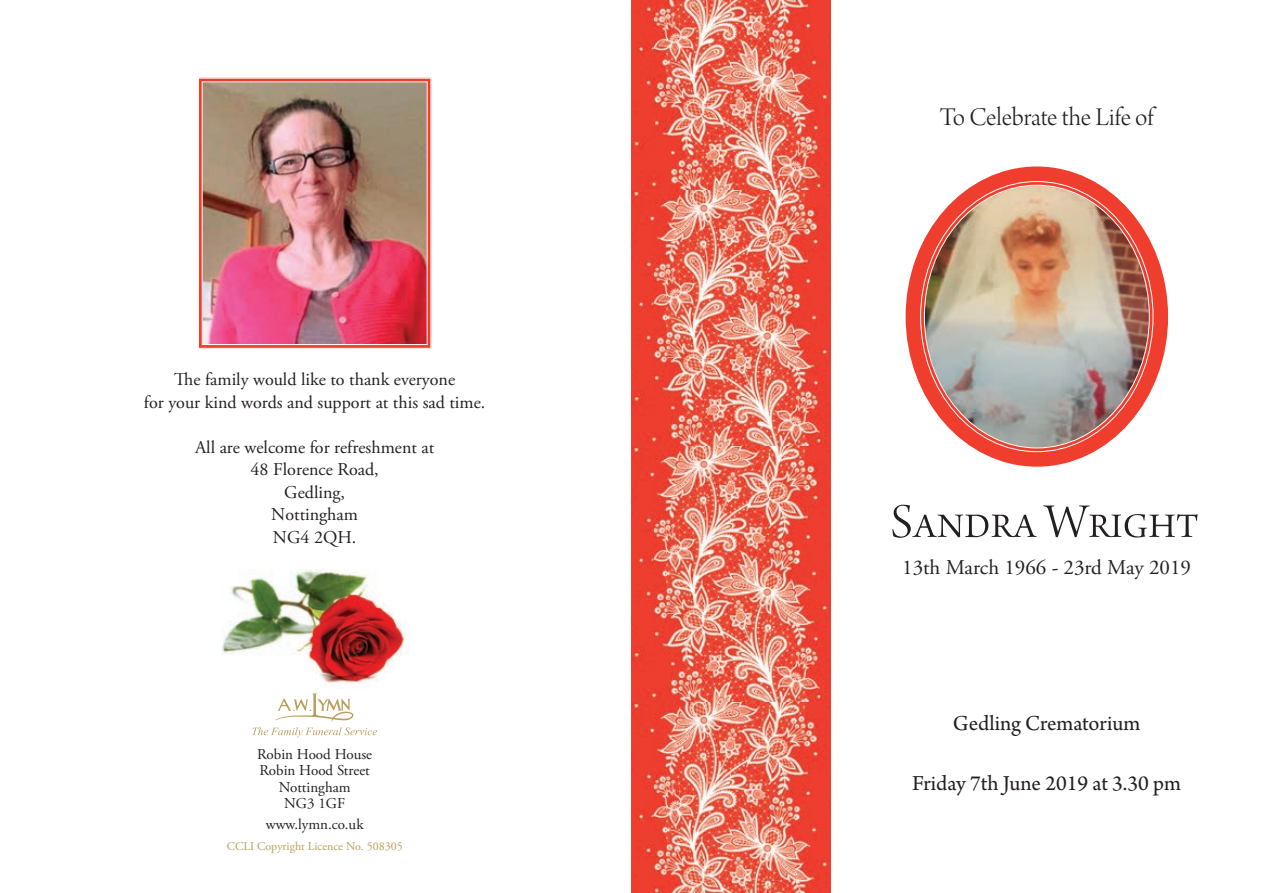
<style>
.page{position:relative;width:1263px;height:893px;background:#fff}
.page>*{position:absolute;margin:0;border:0;box-sizing:border-box;transform-origin:0 0}
.t1{font:51px "Arno Pro Light Display";color:#231f20}
.t2{font:27px "Arno Pro Light Display";color:#231f20}
.t3{font:22.5px "Arno Pro";color:#231f20}
.t4{font:21px "Adobe Garamond Pro";color:#231f20}
.t5{font:18px/22.5px "Adobe Garamond Pro";color:#231f20;text-align:center}
.t6{font:15px/16.5px "Adobe Garamond Pro";letter-spacing:-.005em;color:#231f20;text-align:center}
.t7{font:12px "Adobe Garamond Pro";color:#bb9e5c}
</style>
<div class="page">
<img style="left:631px;top:0;width:199px;height:190px">
<img style="left:631px;top:190px;width:199px;height:703px">
<div style="left:906px;top:166px;width:262px;height:301px;background:#ef3e2e;border-radius:50%"></div>
<img style="left:925px;top:186px;width:224px;height:262px">
<svg style="left:252px;top:693px;width:125px;height:44px"></svg>
<svg style="left:198px;top:77px;width:234px;height:272px;background:#f47e74"></svg>
<img style="left:201px;top:81px;width:227px;height:264px">
<img style="left:221px;top:570px;width:186px;height:113px">
<p class="t5" style="left:144px;top:369px;width:343px">The family would like to thank everyone<br>for your kind words and support at this sad time.</p>
<p class="t5" style="left:195px;top:436px;width:241px">All are welcome for refreshment at<br>48 Florence Road,<br>Gedling,<br>Nottingham<br>NG4 2QH.</p>
<p class="t6" style="left:257px;top:746px;width:117px">Robin Hood House<br>Robin Hood Street<br>Nottingham<br>NG3 1GF</p>
<p class="t6" style="left:266px;top:816px;width:99px">www.lymn.co.uk</p>
<p class="t7" style="left:227px;top:839px;width:178px">CCLI Copyright Licence No. 508305</p>
<h2 class="t2" style="left:940px;top:102px;width:215px">To Celebrate the Life of</h2>
<h1 class="t1" style="left:890px;top:494px;width:309px">Sandra Wright</h1>
<p class="t4" style="left:902px;top:555px;width:290px">13th March 1966 - 23rd May 2019</p>
<p class="t3" style="left:953px;top:710px;width:189px">Gedling Crematorium</p>
<p class="t3" style="left:912px;top:770px;width:271px">Friday 7th June 2019 at 3.30 pm</p>
</div>
